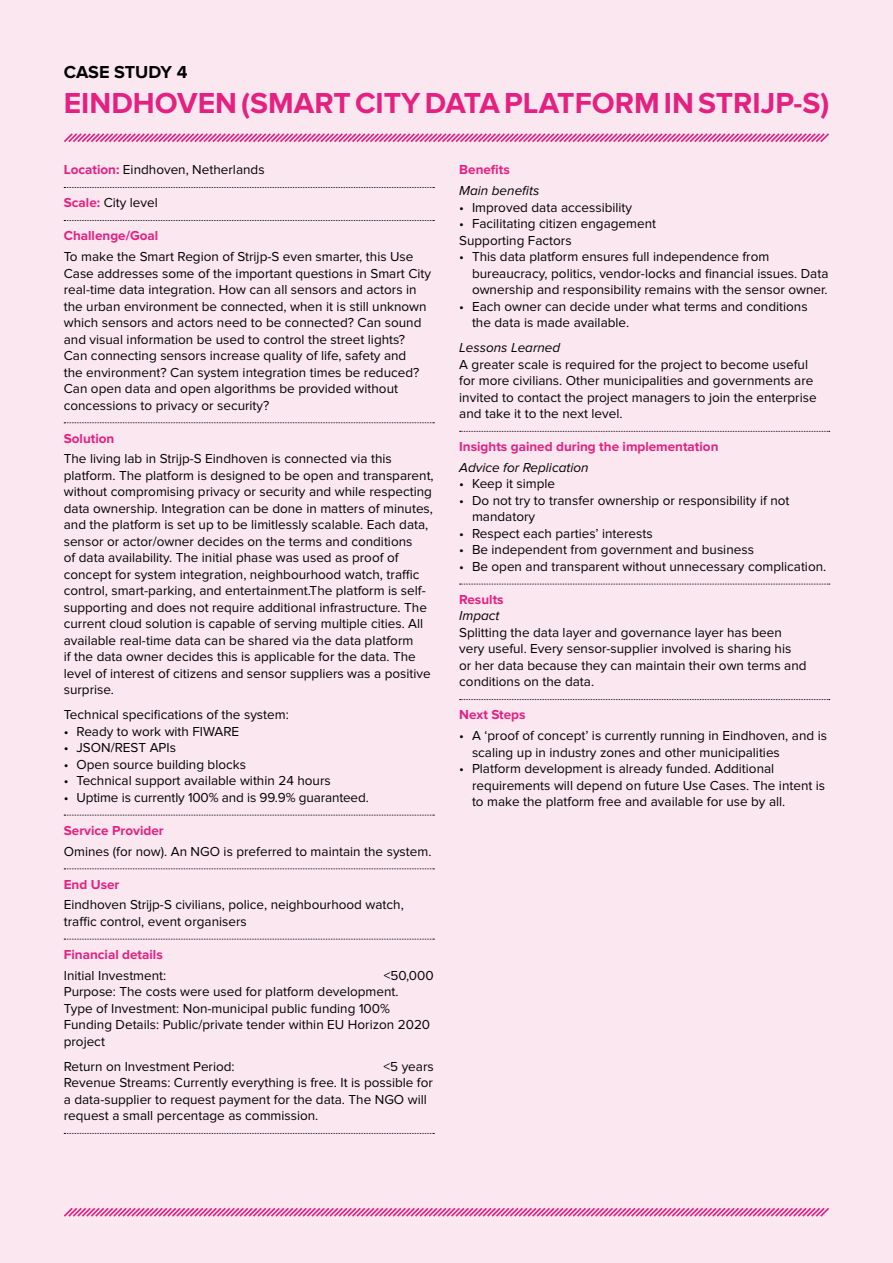
<style>
.page{position:relative;width:893px;height:1263px;background:#fbe7f0}
.page>*{position:absolute;margin:0;border:0;box-sizing:border-box;transform-origin:0 0}
.t1{font:700 30px "Proxima Nova";color:#e42181}
.t2{font:700 18px "Proxima Nova";letter-spacing:-.005em;color:#000}
.t3{font:13.5px/16.5px "Proxima Nova";color:#000}
.t4{font:700 13.5px "Proxima Nova";color:#e42181}
.t5{font:italic 13.5px "Proxima Nova";color:#000}
.s1{font-weight:700;color:#e42181}
</style>
<div class="page">
<svg style="left:64px;top:133px;width:765px;height:10px"></svg>
<svg style="left:64px;top:1207px;width:765px;height:10px"></svg>
<svg style="left:64px;top:187px;width:370px;height:1px"></svg>
<svg style="left:64px;top:220px;width:370px;height:1px"></svg>
<svg style="left:64px;top:422px;width:370px;height:1px"></svg>
<svg style="left:64px;top:815px;width:370px;height:1px"></svg>
<svg style="left:64px;top:868px;width:370px;height:1px"></svg>
<svg style="left:64px;top:939px;width:370px;height:1px"></svg>
<svg style="left:64px;top:1133px;width:370px;height:1px"></svg>
<svg style="left:460px;top:431px;width:370px;height:1px"></svg>
<svg style="left:460px;top:584px;width:370px;height:1px"></svg>
<svg style="left:460px;top:699px;width:370px;height:1px"></svg>
<h2 class="t2" style="left:64px;top:62px;width:125px">CASE STUDY 4</h2>
<h1 class="t1" style="left:64px;top:85px;width:767px">EINDHOVEN (SMART CITY DATA PLATFORM IN STRIJP-S)</h1>
<p class="t3" style="left:64px;top:162px;width:202px"><span class="s1">Location:</span> Eindhoven, Netherlands</p>
<p class="t3" style="left:64px;top:195px;width:96px"><span class="s1">Scale:</span> City level</p>
<p class="t4" style="left:64px;top:228px;width:96px">Challenge/Goal</p>
<p class="t3" style="left:64px;top:249px;width:369px">To make the Smart Region of Strijp-S even smarter, this Use Case addresses some of the important questions in Smart City real-time data integration. How can all sensors and actors in the urban environment be connected, when it is still unknown which sensors and actors need to be connected? Can sound and visual information be used to control the street lights?<br>Can connecting sensors increase quality of life, safety and<br>the environment? Can system integration times be reduced?<br>Can open data and open algorithms be provided without concessions to privacy or security?</p>
<p class="t4" style="left:64px;top:430px;width:52px">Solution</p>
<p class="t3" style="left:64px;top:451px;width:371px">The living lab in Strijp-S Eindhoven is connected via this platform. The platform is designed to be open and transparent, without compromising privacy or security and while respecting data ownership. Integration can be done in matters of minutes, and the platform is set up to be limitlessly scalable. Each data, sensor or actor/owner decides on the terms and conditions<br>of data availability. The initial phase was used as proof of concept for system integration, neighbourhood watch, traffic control, smart-parking, and entertainment.The platform is self&shy;supporting and does not require additional infrastructure. The current cloud solution is capable of serving multiple cities. All available real-time data can be shared via the data platform<br>if the data owner decides this is applicable for the data. The level of interest of citizens and sensor suppliers was a positive surprise.</p>
<p class="t3" style="left:64px;top:707px;width:226px">Technical specifications of the system:</p>
<p class="t3" style="left:64px;top:724px;width:177px">• Ready to work with FIWARE</p>
<p class="t3" style="left:64px;top:740px;width:114px">• JSON/REST APIs</p>
<p class="t3" style="left:64px;top:757px;width:184px">• Open source building blocks</p>
<p class="t3" style="left:64px;top:773px;width:268px">• Technical support available within 24 hours</p>
<p class="t3" style="left:64px;top:790px;width:307px">• Uptime is currently 100% and is 99.9% guaranteed.</p>
<p class="t4" style="left:64px;top:822px;width:102px">Service Provider</p>
<p class="t3" style="left:64px;top:843px;width:369px">Omines (for now). An NGO is preferred to maintain the system.</p>
<p class="t4" style="left:64px;top:876px;width:57px">End User</p>
<p class="t3" style="left:64px;top:897px;width:341px">Eindhoven Strijp-S civilians, police, neighbourhood watch, traffic control, event organisers</p>
<p class="t4" style="left:64px;top:946px;width:100px">Financial details</p>
<p class="t3" style="left:64px;top:967px;width:104px">Initial Investment:</p>
<p class="t3" style="left:64px;top:967px;width:371px;text-indent:320px">&lt;50,000<br>Purpose: The costs were used for platform development.<br>Type of Investment: Non-municipal public funding 100% Funding Details: Public/private tender within EU Horizon 2020 project</p>
<p class="t3" style="left:64px;top:1058px;width:172px">Return on Investment Period:</p>
<p class="t3" style="left:64px;top:1058px;width:371px;text-indent:320px">&lt;5 years Revenue Streams: Currently everything is free. It is possible for a data-supplier to request payment for the data. The NGO will request a small percentage as commission.</p>
<p class="t4" style="left:459px;top:162px;width:52px">Benefits</p>
<p class="t5" style="left:459px;top:183px;width:82px">Main benefits</p>
<p class="t3" style="left:459px;top:199px;width:174px">• Improved data accessibility</p>
<p class="t3" style="left:459px;top:216px;width:198px">• Facilitating citizen engagement<br>Supporting Factors</p>
<p class="t3" style="left:472px;top:249px;width:358px;text-indent:-13px">• This data platform ensures full independence from bureaucracy, politics, vendor-locks and financial issues. Data ownership and responsibility remains with the sensor owner.</p>
<p class="t3" style="left:472px;top:298px;width:337px;text-indent:-13px">• Each owner can decide under what terms and conditions the data is made available.</p>
<p class="t5" style="left:459px;top:340px;width:103px">Lessons Learned</p>
<p class="t3" style="left:459px;top:356px;width:359px">A greater scale is required for the project to become useful for more civilians. Other municipalities and governments are invited to contact the project managers to join the enterprise and take it to the next level.</p>
<p class="t4" style="left:459px;top:439px;width:261px">Insights gained during the implementation</p>
<p class="t5" style="left:459px;top:460px;width:131px">Advice for Replication</p>
<p class="t3" style="left:459px;top:476px;width:97px">• Keep it simple</p>
<p class="t3" style="left:472px;top:493px;width:319px;text-indent:-13px">• Do not try to transfer ownership or responsibility if not mandatory</p>
<p class="t3" style="left:459px;top:526px;width:195px">• Respect each parties’ interests</p>
<p class="t3" style="left:459px;top:542px;width:296px">• Be independent from government and business</p>
<p class="t3" style="left:459px;top:559px;width:369px">• Be open and transparent without unnecessary complication.</p>
<p class="t4" style="left:459px;top:592px;width:46px">Results</p>
<p class="t5" style="left:459px;top:608px;width:42px">Impact</p>
<p class="t3" style="left:459px;top:625px;width:349px">Splitting the data layer and governance layer has been very useful. Every sensor-supplier involved is sharing his or her data because they can maintain their own terms and conditions on the data.</p>
<p class="t4" style="left:459px;top:707px;width:68px">Next Steps</p>
<p class="t3" style="left:472px;top:728px;width:357px;text-indent:-13px">• A ‘proof of concept’ is currently running in Eindhoven, and is scaling up in industry zones and other municipalities</p>
<p class="t3" style="left:472px;top:761px;width:355px;text-indent:-13px">• Platform development is already funded. Additional requirements will depend on future Use Cases. The intent is to make the platform free and available for use by all.</p>
</div>
